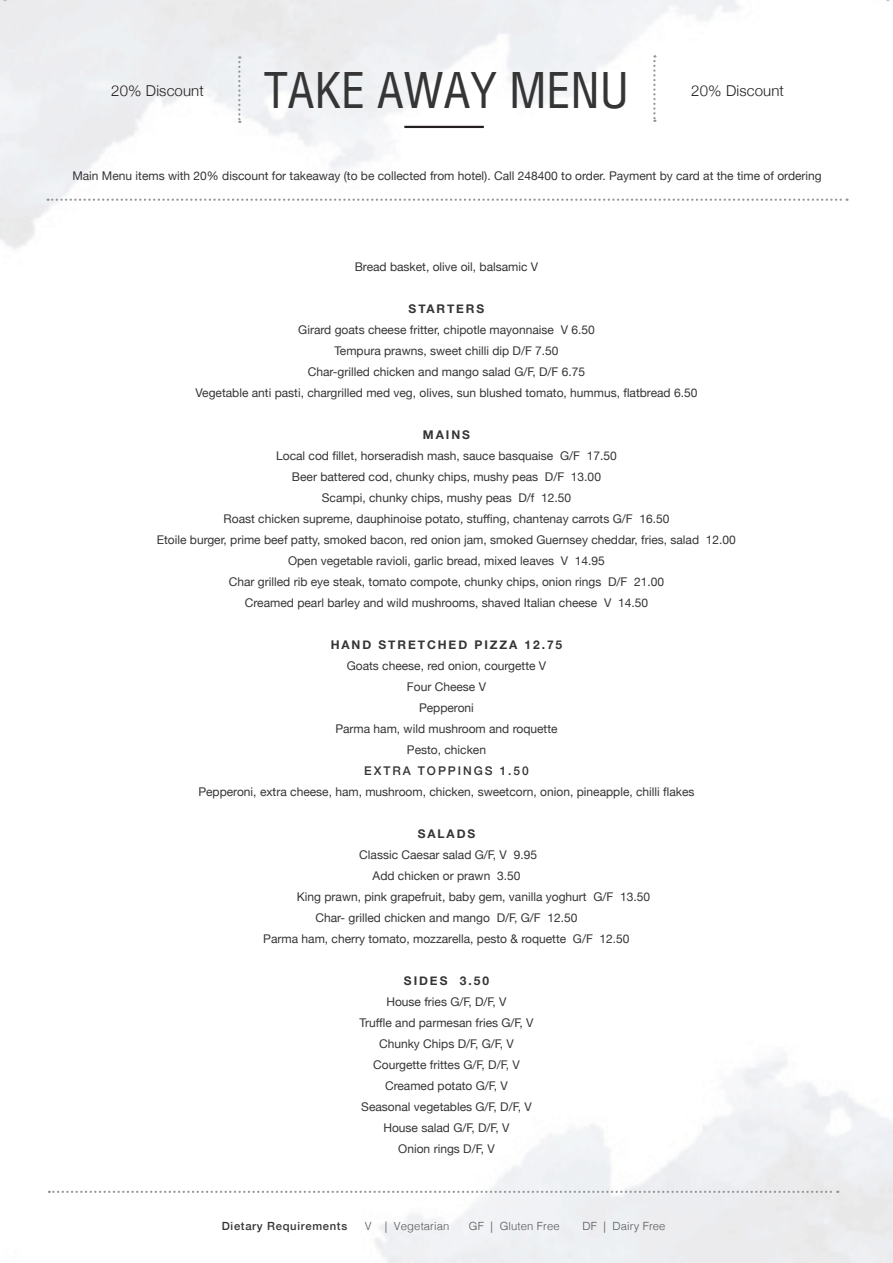
<style>
.page{position:relative;width:893px;height:1263px;background:#fff}
.page>*{position:absolute;margin:0;border:0;box-sizing:border-box;transform-origin:0 0}
.t1{font:condensed 48px "Helvetica";color:#363536}
.t2{font:300 15px "Helvetica Neue";letter-spacing:.01em;color:#231f20}
.t3{font:12px "Helvetica Neue";color:#363536}
.t4{font:700 12px "Helvetica Neue";letter-spacing:.16em;color:#363536}
.t5{font:500 12px "Helvetica Neue";letter-spacing:.16em;color:#363536}
.t6{font:300 11.25px "Helvetica";letter-spacing:.01em;color:#545557}
.t7{font:500 11.25px "Helvetica Neue";letter-spacing:.06em;color:#363536}
</style>
<div class="page">
<svg style="left:653px;top:55px;width:2px;height:67px"></svg>
<svg style="left:238px;top:56px;width:2px;height:67px"></svg>
<hr style="left:404px;top:126px;width:80px;height:2px;background:#231f20">
<svg style="left:48px;top:199px;width:799px;height:2px"></svg>
<svg style="left:49px;top:1191px;width:789px;height:2px"></svg>
<p class="t2" style="left:111px;top:78px;width:94px">20% Discount</p>
<p class="t1" style="left:264px;top:59px;width:367px">TAKE AWAY MENU</p>
<p class="t2" style="left:691px;top:78px;width:94px">20% Discount</p>
<p class="t3" style="left:72px;top:167px;width:751px">Main Menu items with 20% discount for takeaway (to be collected from hotel). Call 248400 to order. Payment by card at the time of ordering</p>
<p class="t3" style="left:355px;top:258px;width:185px">Bread basket, olive oil, balsamic V</p>
<p class="t4" style="left:409px;top:299px;width:77px">STARTERS</p>
<p class="t3" style="left:298px;top:321px;width:298px">Girard goats cheese fritter, chipotle mayonnaise V 6.50</p>
<p class="t3" style="left:334px;top:342px;width:226px">Tempura prawns, sweet chilli dip D/F 7.50</p>
<p class="t3" style="left:308px;top:363px;width:279px">Char-grilled chicken and mango salad G/F, D/F 6.75</p>
<p class="t3" style="left:196px;top:384px;width:503px">Vegetable anti pasti, chargrilled med veg, olives, sun blushed tomato, hummus, flatbread 6.50</p>
<p class="t4" style="left:423px;top:425px;width:49px">MAINS</p>
<p class="t3" style="left:276px;top:447px;width:342px">Local cod fillet, horseradish mash, sauce basquaise G/F 17.50</p>
<p class="t3" style="left:292px;top:468px;width:311px">Beer battered cod, chunky chips, mushy peas D/F 13.00</p>
<p class="t3" style="left:322px;top:489px;width:251px">Scampi, chunky chips, mushy peas D/f 12.50</p>
<p class="t3" style="left:224px;top:510px;width:447px">Roast chicken supreme, dauphinoise potato, stuffing, chantenay carrots G/F 16.50</p>
<p class="t3" style="left:157px;top:531px;width:580px">Etoile burger, prime beef patty, smoked bacon, red onion jam, smoked Guernsey cheddar, fries, salad 12.00</p>
<p class="t3" style="left:288px;top:552px;width:318px">Open vegetable ravioli, garlic bread, mixed leaves V 14.95</p>
<p class="t3" style="left:229px;top:573px;width:437px">Char grilled rib eye steak, tomato compote, chunky chips, onion rings D/F 21.00</p>
<p class="t3" style="left:245px;top:594px;width:405px">Creamed pearl barley and wild mushrooms, shaved Italian cheese V 14.50</p>
<p class="t4" style="left:331px;top:635px;width:233px">HAND STRETCHED PIZZA 12.75</p>
<p class="t3" style="left:347px;top:657px;width:201px">Goats cheese, red onion, courgette V</p>
<p class="t3" style="left:407px;top:678px;width:81px">Four Cheese V</p>
<p class="t3" style="left:419px;top:699px;width:56px">Pepperoni</p>
<p class="t3" style="left:335px;top:720px;width:224px">Parma ham, wild mushroom and roquette</p>
<p class="t3" style="left:407px;top:741px;width:81px">Pesto, chicken</p>
<p class="t5" style="left:364px;top:761px;width:166px">EXTRA TOPPINGS 1.50</p>
<p class="t3" style="left:198px;top:783px;width:498px">Pepperoni, extra cheese, ham, mushroom, chicken, sweetcorn, onion, pineapple, chilli flakes</p>
<p class="t4" style="left:418px;top:824px;width:59px">SALADS</p>
<p class="t3" style="left:359px;top:846px;width:179px">Classic Caesar salad G/F, V 9.95</p>
<p class="t3" style="left:373px;top:867px;width:149px">Add chicken or prawn 3.50</p>
<p class="t3" style="left:297px;top:888px;width:355px">King prawn, pink grapefruit, baby gem, vanilla yoghurt G/F 13.50</p>
<p class="t3" style="left:315px;top:909px;width:263px">Char- grilled chicken and mango D/F, G/F 12.50</p>
<p class="t3" style="left:263px;top:930px;width:368px">Parma ham, cherry tomato, mozzarella, pesto &amp; roquette G/F 12.50</p>
<p class="t4" style="left:404px;top:971px;width:87px">SIDES 3.50</p>
<p class="t3" style="left:386px;top:993px;width:122px">House fries G/F, D/F, V</p>
<p class="t3" style="left:359px;top:1014px;width:176px">Truffle and parmesan fries G/F, V</p>
<p class="t3" style="left:379px;top:1035px;width:136px">Chunky Chips D/F, G/F, V</p>
<p class="t3" style="left:373px;top:1056px;width:148px">Courgette frittes G/F, D/F, V</p>
<p class="t3" style="left:385px;top:1077px;width:124px">Creamed potato G/F, V</p>
<p class="t3" style="left:361px;top:1098px;width:172px">Seasonal vegetables G/F, D/F, V</p>
<p class="t3" style="left:383px;top:1119px;width:128px">House salad G/F, D/F, V</p>
<p class="t3" style="left:398px;top:1140px;width:98px">Onion rings D/F, V</p>
<p class="t7" style="left:222px;top:1217px;width:127px">Dietary Requirements</p>
<p class="t6" style="left:365px;top:1216px;width:86px">V | Vegetarian</p>
<p class="t6" style="left:469px;top:1216px;width:92px">GF | Gluten Free</p>
<p class="t6" style="left:582px;top:1216px;width:85px">DF | Dairy Free</p>
</div>
